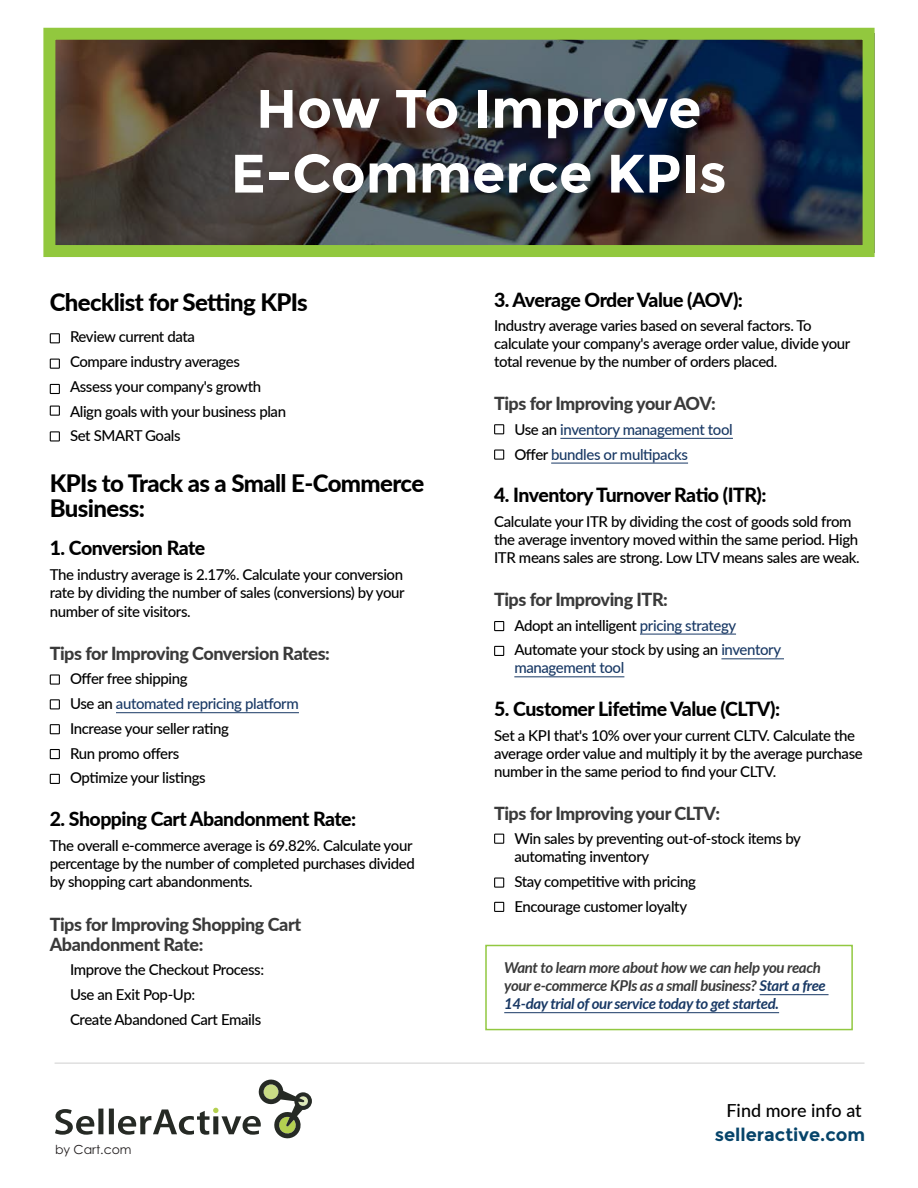
<style>
.page{position:relative;width:918px;height:1188px;background:#fff}
.page>*{position:absolute;margin:0;border:0;box-sizing:border-box;transform-origin:0 0}
.t1{font:700 54px/64.8px "Montserrat";color:#fff;text-align:center}
.t2{font:800 24px/25.5px "Lato";letter-spacing:-.025em;color:#000}
.t3{font:800 19.5px "Lato";letter-spacing:-.025em;color:#000}
.t4{font:800 18px/19.5px "Lato";letter-spacing:-.025em;color:#3a3a3a}
.t5{font:700 18px "Montserrat";color:#06446a}
.t6{font:500 18px "Lato";color:#000}
.t7{font:500 15px/24.8px "Lato";letter-spacing:-.025em;color:#000}
.t8{font:italic 700 15px/18px "Lato";letter-spacing:-.025em;color:#3a3a3a}
.t9{font:500 15px/24.8px "Lato";letter-spacing:-.025em;color:#193965}
.t10{font:12.45px "Century Gothic Pro";color:#231f20}
.s1{color:#193965}
.s2{color:#000}
</style>
<div class="page">
<hr style="left:55px;top:1063px;width:810px;height:1px;background:#000">
<hr style="left:116px;top:712px;width:183px;height:1px;background:#193965">
<svg style="left:50px;top:333px;width:10px;height:10px"></svg>
<svg style="left:50px;top:359px;width:10px;height:10px"></svg>
<svg style="left:56px;top:41px;width:806px;height:203px;background:#363438"></svg>
<div style="left:43px;top:28px;width:832px;height:229px;border:12px solid #92c83e"></div>
<svg style="left:50px;top:384px;width:10px;height:10px"></svg>
<hr style="left:560px;top:438px;width:173px;height:1px;background:#193965">
<hr style="left:551px;top:463px;width:137px;height:1px;background:#193965">
<hr style="left:640px;top:634px;width:96px;height:1px;background:#193965">
<hr style="left:721px;top:658px;width:63px;height:1px;background:#193965">
<hr style="left:514px;top:676px;width:110px;height:1px;background:#193965">
<svg style="left:50px;top:406px;width:10px;height:10px"></svg>
<svg style="left:50px;top:431px;width:10px;height:11px"></svg>
<svg style="left:50px;top:674px;width:10px;height:11px"></svg>
<svg style="left:50px;top:699px;width:10px;height:10px"></svg>
<svg style="left:50px;top:724px;width:10px;height:10px"></svg>
<svg style="left:50px;top:749px;width:10px;height:10px"></svg>
<svg style="left:50px;top:774px;width:10px;height:10px"></svg>
<svg style="left:494px;top:424px;width:10px;height:10px"></svg>
<svg style="left:494px;top:449px;width:10px;height:11px"></svg>
<svg style="left:494px;top:621px;width:10px;height:10px"></svg>
<svg style="left:494px;top:646px;width:10px;height:10px"></svg>
<svg style="left:494px;top:834px;width:10px;height:10px"></svg>
<svg style="left:494px;top:878px;width:10px;height:10px"></svg>
<svg style="left:494px;top:902px;width:10px;height:10px"></svg>
<hr style="left:760px;top:994px;width:69px;height:1px;background:#193965">
<hr style="left:504px;top:1012px;width:275px;height:1px;background:#193965">
<div style="left:485px;top:945px;width:368px;height:85px;border:2px solid #92c841"></div>
<svg style="left:55px;top:1079px;width:257px;height:60px"></svg>
<h1 class="t1" style="left:231px;top:77px;width:498px">How To Improve<br>E-Commerce KPIs</h1>
<h2 class="t2" style="left:50px;top:288px;width:260px">Checklist for Setting KPIs</h2>
<p class="t7" style="left:70px;top:324px;width:218px">Review current data<br>Compare industry averages<br>Assess your company's growth<br>Align goals with your business plan<br>Set SMART Goals</p>
<h2 class="t2" style="left:50px;top:469px;width:376px">KPIs to Track as a Small E-Commerce<br>Business:</h2>
<h3 class="t3" style="left:50px;top:534px;width:157px">1. Conversion Rate</h3>
<p class="t7" style="left:50px;top:565px;width:356px;line-height:18.3px;text-align:justify">The industry average is 2.17%. Calculate your conversion rate by dividing the number of sales (conversions) by your number of site visitors.</p>
<p class="t4" style="left:50px;top:643px;width:282px">Tips for Improving Conversion Rates:</p>
<p class="t7" style="left:70px;top:666px;width:230px">Offer free shipping<br>Use an <span class="s1">automated repricing platform<br></span>Increase your seller rating<br>Run promo offers<br>Optimize your listings</p>
<h3 class="t3" style="left:50px;top:805px;width:308px">2. Shopping Cart Abandonment Rate:</h3>
<p class="t7" style="left:50px;top:836px;width:367px;line-height:18px">The overall e-commerce average is 69.82%. Calculate your percentage by the number of completed purchases divided by shopping cart abandonments.</p>
<p class="t4" style="left:50px;top:914px;width:253px">Tips for Improving Shopping Cart<br>Abandonment Rate:</p>
<p class="t7" style="left:70px;top:957px;width:196px">Improve the Checkout Process:<br>Use an Exit Pop-Up:<br>Create Abandoned Cart Emails</p>
<p class="t10" style="left:55px;top:1142px;width:78px">by Cart.com</p>
<h3 class="t3" style="left:494px;top:285px;width:250px">3. Average Order Value (AOV):</h3>
<p class="t7" style="left:494px;top:316px;width:358px;line-height:18px">Industry average varies based on several factors. To calculate your company's average order value, divide your total revenue by the number of orders placed.</p>
<p class="t4" style="left:494px;top:393px;width:223px">Tips for Improving your AOV:</p>
<p class="t9" style="left:514px;top:416px;width:220px"><span class="s2">Use an</span> inventory management tool<br><span class="s2">Offer</span> bundles or multipacks</p>
<h3 class="t3" style="left:494px;top:481px;width:274px">4. Inventory Turnover Ratio (ITR):</h3>
<p class="t7" style="left:494px;top:512px;width:367px;line-height:18px">Calculate your ITR by dividing the cost of goods sold from the average inventory moved within the same period. High<br>ITR means sales are strong. Low LTV means sales are weak.</p>
<p class="t4" style="left:494px;top:589px;width:175px">Tips for Improving ITR:</p>
<p class="t7" style="left:514px;top:612px;width:268px">Adopt an intelligent <span class="s1">pricing strategy<br></span>Automate your stock by using an <span class="s1">inventory</span></p>
<p class="t9" style="left:514px;top:655px;width:112px">management tool</p>
<h3 class="t3" style="left:494px;top:695px;width:288px">5. Customer Lifetime Value (CLTV):</h3>
<p class="t7" style="left:494px;top:726px;width:370px;line-height:18px">Set a KPI that's 10% over your current CLTV. Calculate the average order value and multiply it by the average purchase number in the same period to find your CLTV.</p>
<p class="t4" style="left:494px;top:803px;width:228px">Tips for Improving your CLTV:</p>
<p class="t7" style="left:514px;top:829px;width:288px;line-height:18px">Win sales by preventing out-of-stock items by automating inventory</p>
<p class="t7" style="left:514px;top:869px;width:183px">Stay competitive with pricing<br>Encourage customer loyalty</p>
<p class="t8" style="left:504px;top:958px;width:323px">Want to learn more about how we can help you reach your e-commerce KPIs as a small business? <span class="s1">Start a free<br>14-day trial of our service today to get started.</span></p>
<p class="t6" style="left:727px;top:1097px;width:137px">Find more info at</p>
<p class="t5" style="left:715px;top:1124px;width:152px">selleractive.com</p>
</div>
